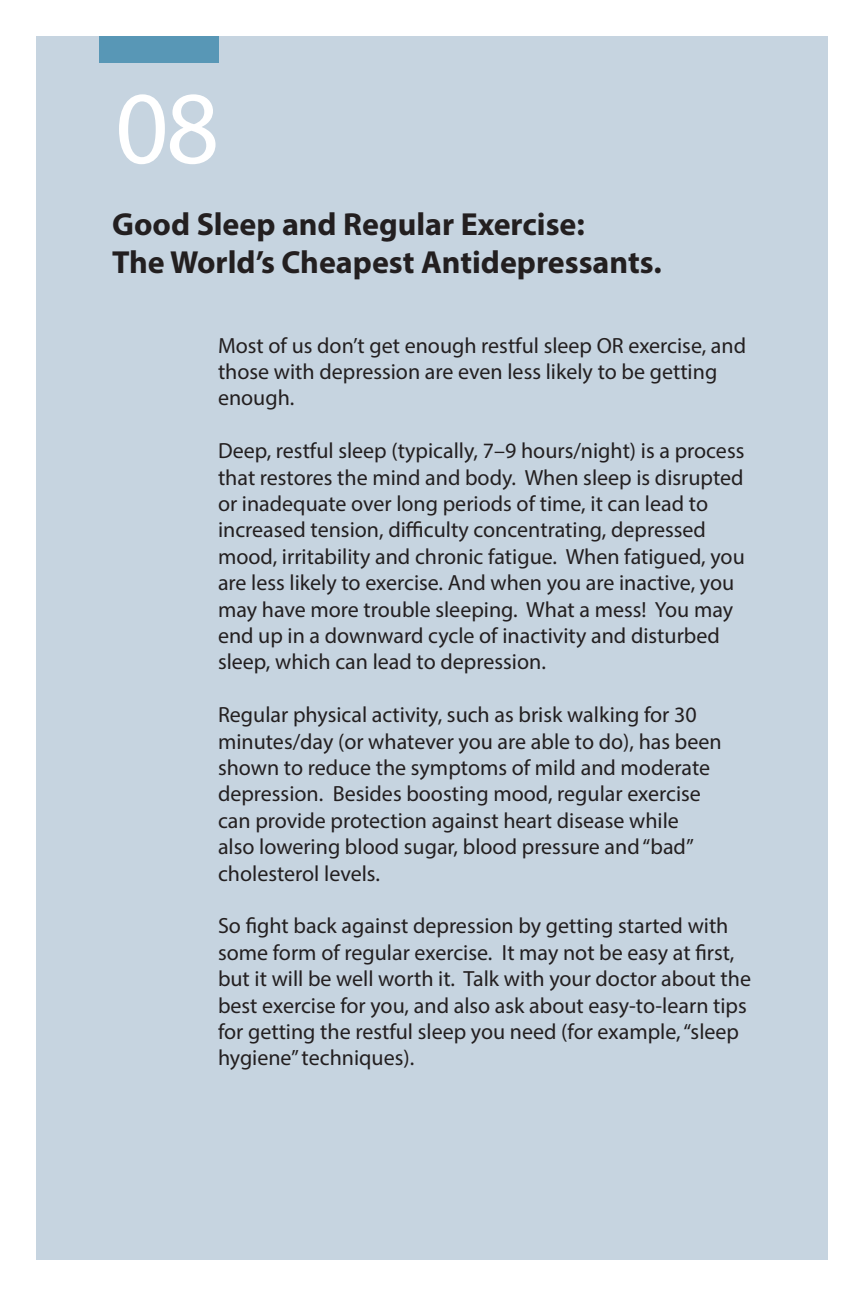
<style>
.page{position:relative;width:864px;height:1296px;background:#fff}
.page>*{position:absolute;margin:0;border:0;box-sizing:border-box;transform-origin:0 0}
.t1{font:104px "Myriad Pro";color:#fff}
.t2{font:700 32px "Myriad Pro";color:#231f20}
.t3{font:22px/26.4px "Myriad Pro";color:#231f20}
</style>
<div class="page">
<div style="left:36px;top:36px;width:792px;height:1224px;background:#c6d4e0"></div>
<div style="left:99px;top:36px;width:120px;height:27px;background:#5897b6"></div>
<p class="t1" style="left:115px;top:64px;width:106px">08</p>
<p class="t2" style="left:112px;top:203px;width:474px">Good Sleep and Regular Exercise:</p>
<p class="t2" style="left:112px;top:242px;width:551px">The World’s Cheapest Antidepressants.</p>
<p class="t3" style="left:218px;top:332px;width:530px">Most of us don’t get enough restful sleep OR exercise, and those with depression are even less likely to be getting enough.</p>
<p class="t3" style="left:218px;top:437px;width:528px">Deep, restful sleep (typically, 7–9 hours/night) is a process that restores the mind and body. When sleep is disrupted or inadequate over long periods of time, it can lead to increased tension, difficulty concentrating, depressed mood, irritability and chronic fatigue. When fatigued, you are less likely to exercise. And when you are inactive, you may have more trouble sleeping. What a mess! You may end up in a downward cycle of inactivity and disturbed sleep, which can lead to depression.</p>
<p class="t3" style="left:218px;top:701px;width:505px">Regular physical activity, such as brisk walking for 30 minutes/day (or whatever you are able to do), has been shown to reduce the symptoms of mild and moderate depression. Besides boosting mood, regular exercise can provide protection against heart disease while<br>also lowering blood sugar, blood pressure and “bad” cholesterol levels.</p>
<p class="t3" style="left:218px;top:912px;width:535px">So fight back against depression by getting started with some form of regular exercise. It may not be easy at first, but it will be well worth it. Talk with your doctor about the best exercise for you, and also ask about easy-to-learn tips for getting the restful sleep you need (for example, “sleep hygiene” techniques).</p>
</div>
